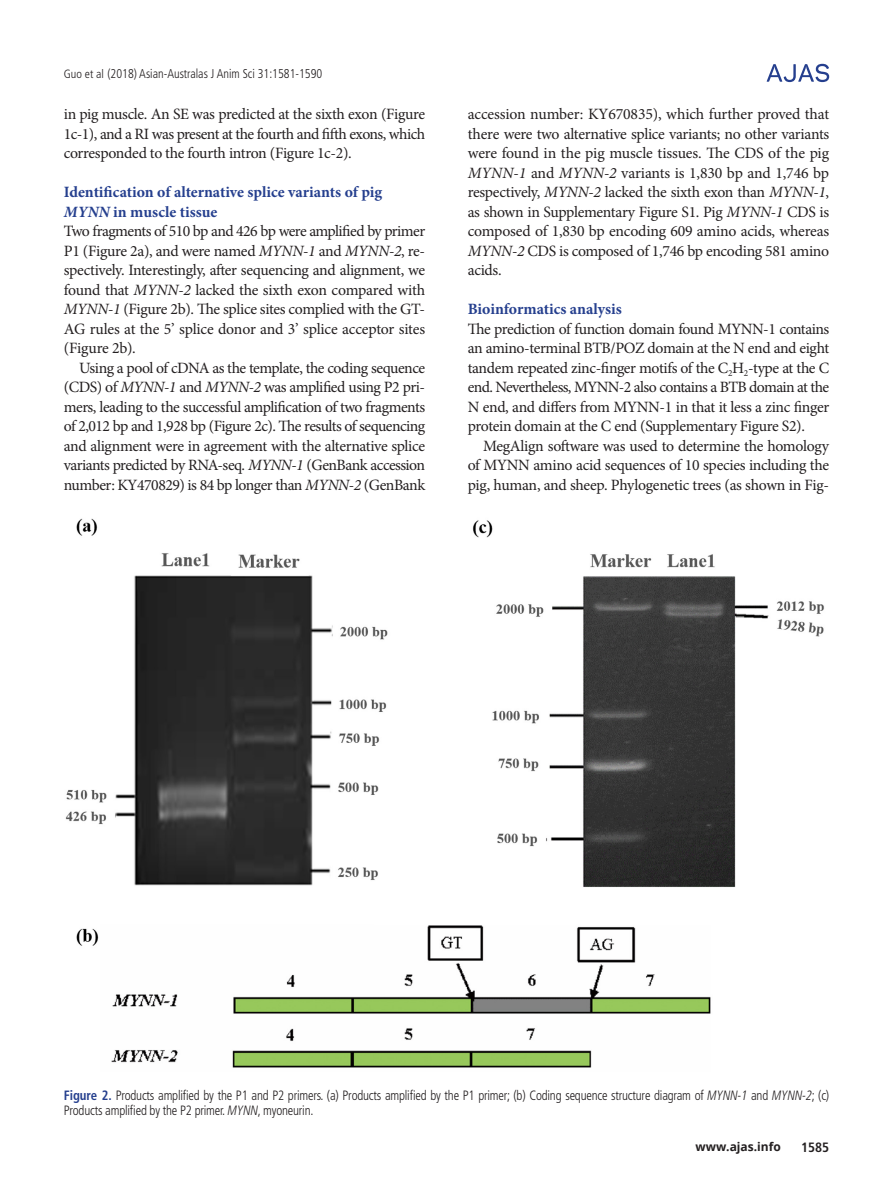
<style>
.page{position:relative;width:893px;height:1191px;background:#fff}
.page>*{position:absolute;margin:0;border:0;box-sizing:border-box;transform-origin:0 0}
.본문{font:15.75px/19.5px "Minion Pro";letter-spacing:-.02em;color:#231f20;text-align:justify}
.중제목{font:700 15.75px/19.5px "Minion Pro";color:#253f8e}
.표_그림__제목{font:300 condensed 13.5px/15px "Frutiger LT Std";letter-spacing:-.015em;color:#231f20;scale:.95 1}
.t1{font:700 condensed 13.5px "Frutiger LT Std";color:#231f20}
.t2{font:300 condensed 12.75px "Frutiger LT Std";color:#231f20;scale:.95 1}
.t3{font:700 12px "Open Sans";color:#231f20}
.s1{font-size:12px}
.s2{font-style:italic}
.s3{font-weight:700;color:#253f8e}
</style>
<div class="page">
<svg style="left:767px;top:64px;width:62px;height:18px"></svg>
<img style="left:65px;top:518px;width:759px;height:550px">
<p class="t2" style="left:64px;top:66px;width:274px"><span class="s1">Guo et al</span> (2018) Asian-Australas J Anim Sci 31:1581-1590</p>
<p class="본문" style="left:64px;top:105px;width:363px">in pig muscle. An SE was predicted at the sixth exon (Figure 1c-1), and a RI was present at the fourth and fifth exons, which corresponded to the fourth intron (Figure 1c-2).</p>
<p class="중제목" style="left:64px;top:182px;width:320px">Identification of alternative splice variants of pig<br><span class="s2">MYNN</span> in muscle tissue</p>
<p class="본문" style="left:64px;top:222px;width:363px">Two fragments of 510 bp and 426 bp were amplified by primer P1 (Figure 2a), and were named <span class="s2">MYNN-1</span> and <span class="s2">MYNN-2</span>, re&shy;spectively. Interestingly, after sequencing and alignment, we found that <span class="s2">MYNN-2</span> lacked the sixth exon compared with <span class="s2">MYNN-1</span> (Figure 2b). The splice sites complied with the GT-AG rules at the 5’ splice donor and 3’ splice acceptor sites (Figure 2b).</p>
<p class="본문" style="left:64px;top:358px;width:363px;text-indent:15px">Using a pool of cDNA as the template, the coding sequence (CDS) of <span class="s2">MYNN-1</span> and <span class="s2">MYNN-2</span> was amplified using P2 pri&shy;mers, leading to the successful amplification of two fragments of 2,012 bp and 1,928 bp (Figure 2c). The results of sequencing and alignment were in agreement with the alternative splice variants predicted by RNA-seq. <span class="s2">MYNN-1</span> (GenBank accession number: KY470829) is 84 bp longer than <span class="s2">MYNN-2</span> (GenBank</p>
<p class="본문" style="left:468px;top:105px;width:363px">accession number: KY670835), which further proved that there were two alternative splice variants; no other variants were found in the pig muscle tissues. The CDS of the pig <span class="s2">MYNN-1</span> and <span class="s2">MYNN-2</span> variants is 1,830 bp and 1,746 bp respectively, <span class="s2">MYNN-2</span> lacked the sixth exon than <span class="s2">MYNN-1</span>, as shown in Supplementary Figure S1. Pig <span class="s2">MYNN-1</span> CDS is composed of 1,830 bp encoding 609 amino acids, whereas <span class="s2">MYNN-2</span> CDS is composed of 1,746 bp encoding 581 amino acids.</p>
<p class="중제목" style="left:468px;top:299px;width:156px">Bioinformatics analysis</p>
<p class="본문" style="left:468px;top:319px;width:363px">The prediction of function domain found MYNN-1 contains an amino-terminal BTB/POZ domain at the N end and eight tandem repeated zinc-finger motifs of the C<sub>2</sub>H<sub>2</sub>-type at the C end. Nevertheless, MYNN-2 also contains a BTB domain at the N end, and differs from MYNN-1 in that it less a zinc finger protein domain at the C end (Supplementary Figure S2).</p>
<p class="본문" style="left:468px;top:436px;width:363px;text-indent:15px">MegAlign software was used to determine the homology of MYNN amino acid sequences of 10 species including the pig, human, and sheep. Phylogenetic trees (as shown in Fig-</p>
<p class="표_그림__제목" style="left:64px;top:1087px;width:807px"><span class="s3">Figure 2.</span> Products amplified by the P1 and P2 primers. (a) Products amplified by the P1 primer; (b) Coding sequence structure diagram of <span class="s2">MYNN-1</span> and <span class="s2">MYNN-2</span>; (c)<br>Products amplified by the P2 primer. <span class="s2">MYNN</span>, myoneurin.</p>
<p class="t3" style="left:695px;top:1138px;width:87px">www.ajas.info</p>
<p class="t1" style="left:801px;top:1138px;width:30px">1585</p>
</div>
